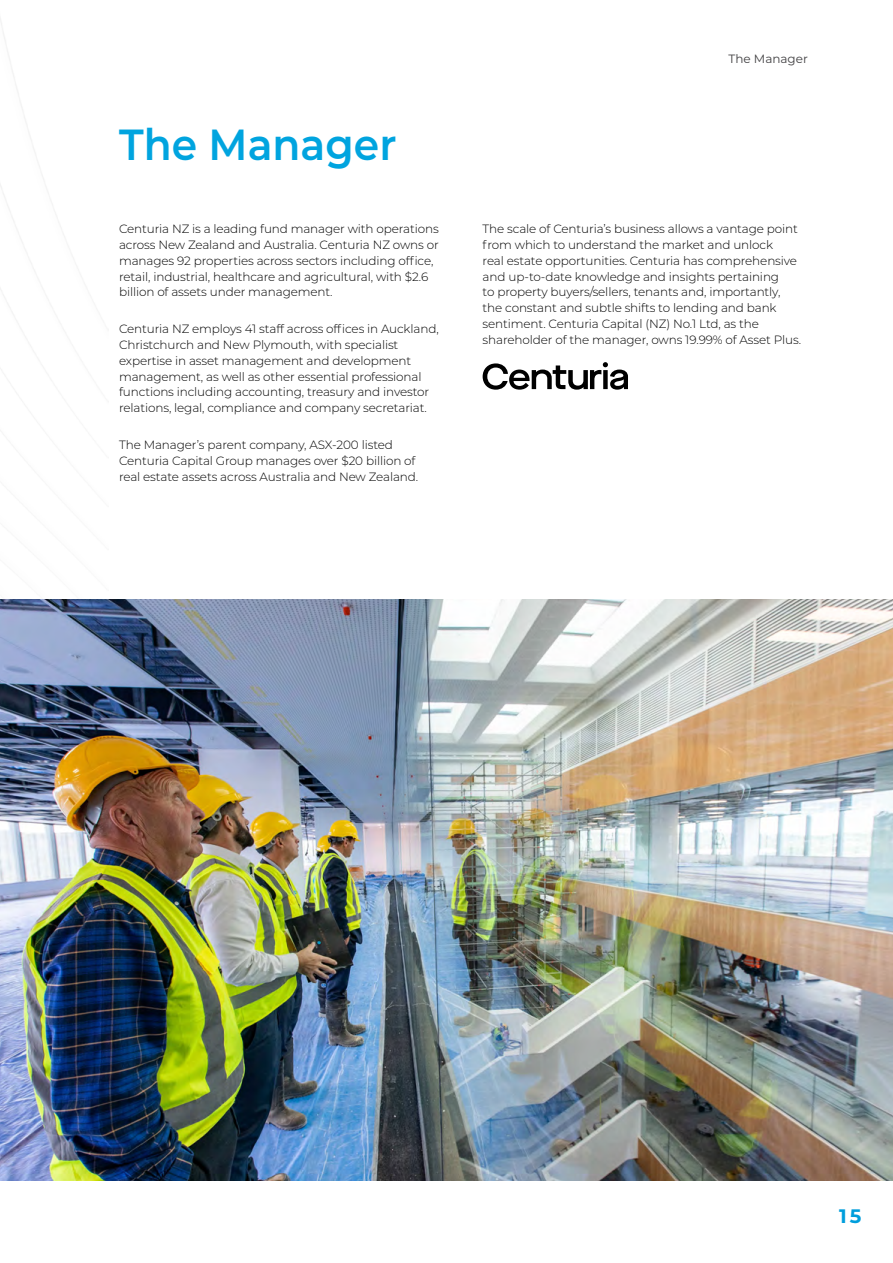
<style>
.page{position:relative;width:893px;height:1263px;background:#fff}
.page>*{position:absolute;margin:0;border:0;box-sizing:border-box;transform-origin:0 0}
.Page_Title_Big{font:600 43.5px "Montserrat";color:#00a4df;scale:.94 1}
.t1{font:700 19.5px "Montserrat";color:#009edc}
.Body_Copy{font:300 12px/15.8px "Montserrat";letter-spacing:-.01em;color:#000}
.Sections{font:12px "Montserrat";color:#414042}
</style>
<div class="page">
<svg style="left:483px;top:362px;width:145px;height:28px"></svg>
<img style="left:0;top:599px;width:893px;height:581px">
<p class="Page_Title_Big" style="left:119px;top:113px;width:297px">The Manager</p>
<p class="Body_Copy" style="left:119px;top:221px;width:321px">Centuria NZ is a leading fund manager with operations across New Zealand and Australia. Centuria NZ owns or manages 92 properties across sectors including office, retail, industrial, healthcare and agricultural, with $2.6 billion of assets under management.</p>
<p class="Body_Copy" style="left:119px;top:321px;width:321px">Centuria NZ employs 41 staff across offices in Auckland, Christchurch and New Plymouth, with specialist expertise in asset management and development management, as well as other essential professional functions including accounting, treasury and investor relations, legal, compliance and company secretariat.</p>
<p class="Body_Copy" style="left:119px;top:437px;width:301px">The Manager’s parent company, ASX-200 listed<br>Centuria Capital Group manages over $20 billion of real estate assets across Australia and New Zealand.</p>
<p class="Sections" style="left:728px;top:50px;width:81px">The Manager</p>
<p class="Body_Copy" style="left:483px;top:221px;width:320px">The scale of Centuria’s business allows a vantage point from which to understand the market and unlock<br>real estate opportunities. Centuria has comprehensive and up-to-date knowledge and insights pertaining<br>to property buyers/sellers, tenants and, importantly, the constant and subtle shifts to lending and bank sentiment. Centuria Capital (NZ) No.1 Ltd, as the shareholder of the manager, owns 19.99% of Asset Plus.</p>
<h2 class="t1" style="left:839px;top:1202px;width:24px">15</h2>
</div>
